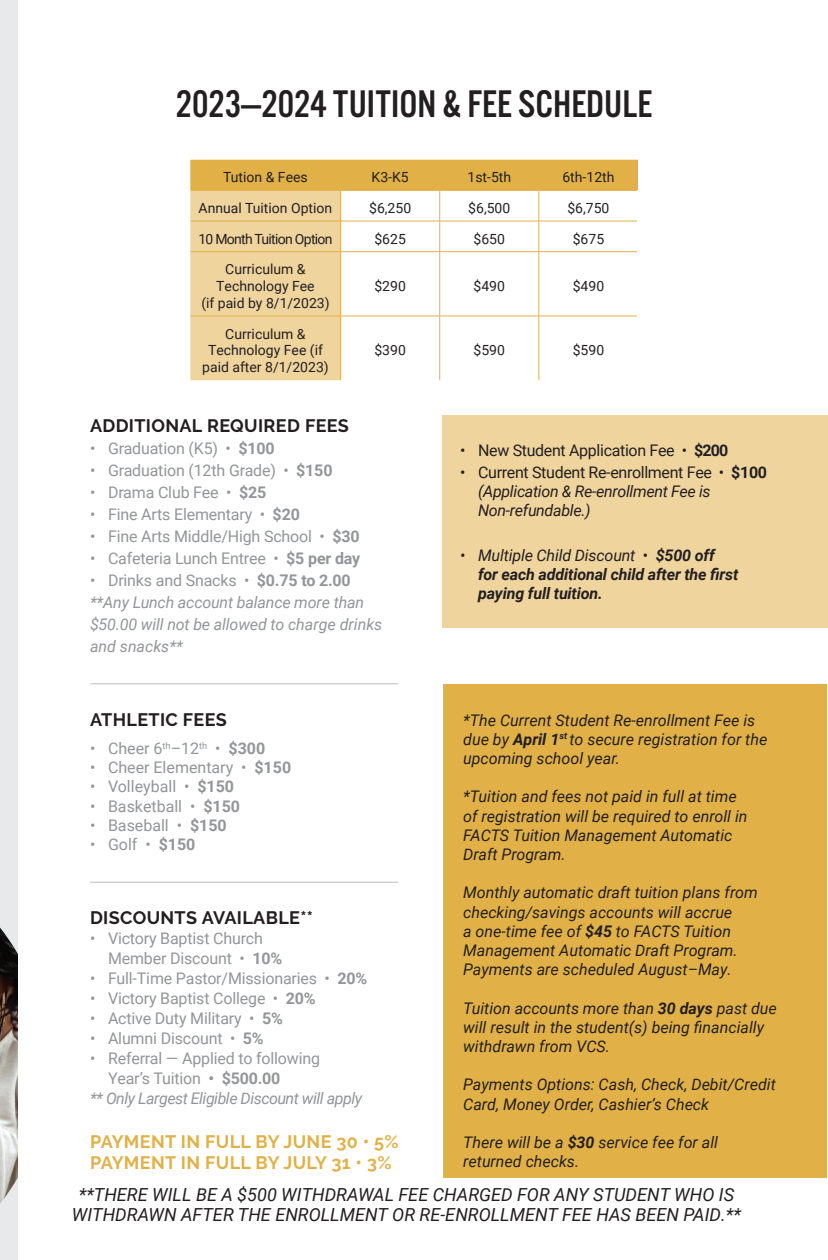
<style>
.page{position:relative;width:828px;height:1260px;background:#fff}
.page>*{position:absolute;margin:0;border:0;box-sizing:border-box;transform-origin:0 0}
.t1{font:40px "Alternate Got No 3 D";color:#231f20}
.t2{font:italic 18px/20px "Roboto";color:#231f20;text-align:center}
.t3{font:700 18px "Raleway";letter-spacing:.02em;color:#231f20}
.t4{font:700 18px/21.6px "Raleway";letter-spacing:.02em;color:#e1b148}
.t5{font:italic 16px/19.2px "Roboto";color:#231f20}
.t6{font:16px/20px "Roboto";letter-spacing:-.01em;color:#939598}
.t7{font:italic 16px/22px "Roboto";letter-spacing:-.01em;color:#939598}
.t8{font:italic 700 16px/19.2px "Roboto";letter-spacing:-.01em;color:#231f20}
.t9{font:italic 16px/19.2px "Roboto";letter-spacing:-.02em;color:#231f20}
.t10{font:italic 16px "Roboto";letter-spacing:-.03em;color:#939598}
.t11{font:16px "Roboto";letter-spacing:-.02em;color:#231f20}
.t12{font:14px/16.8px "Roboto";color:#231f20;text-align:center}
.t13{font:14px "Roboto";letter-spacing:-.05em;color:#231f20}
.s1{font-weight:700}
.s2{font-style:normal}
.s3{font-weight:700;font-style:normal}
.s4{font-family:"Roboto";font-weight:400}
.s5{font-weight:400}
.s6{font-weight:400;font-style:normal}
</style>
<div class="page">
<svg style="left:190px;top:160px;width:448px;height:220px"></svg>
<hr style="left:340px;top:160px;width:1px;height:30px;background:#e1b148">
<hr style="left:439px;top:160px;width:1px;height:30px;background:#e1b148">
<hr style="left:539px;top:160px;width:1px;height:30px;background:#e1b148">
<hr style="left:191px;top:190px;width:150px;height:1px;background:#e1b148">
<hr style="left:341px;top:190px;width:99px;height:1px;background:#e1b148">
<hr style="left:340px;top:191px;width:1px;height:30px;background:#e1b148">
<hr style="left:440px;top:190px;width:99px;height:1px;background:#e1b148">
<hr style="left:439px;top:191px;width:1px;height:30px;background:#e1b148">
<hr style="left:539px;top:190px;width:98px;height:1px;background:#e1b148">
<hr style="left:539px;top:191px;width:1px;height:30px;background:#e1b148">
<hr style="left:191px;top:221px;width:150px;height:1px;background:#e1b148">
<hr style="left:341px;top:221px;width:99px;height:1px;background:#e1b148">
<hr style="left:340px;top:221px;width:1px;height:30px;background:#e1b148">
<hr style="left:440px;top:221px;width:99px;height:1px;background:#e1b148">
<hr style="left:439px;top:221px;width:1px;height:30px;background:#e1b148">
<hr style="left:539px;top:221px;width:98px;height:1px;background:#e1b148">
<hr style="left:539px;top:221px;width:1px;height:30px;background:#e1b148">
<hr style="left:191px;top:251px;width:150px;height:1px;background:#e1b148">
<hr style="left:341px;top:251px;width:99px;height:1px;background:#e1b148">
<hr style="left:340px;top:252px;width:1px;height:64px;background:#e1b148">
<hr style="left:440px;top:251px;width:99px;height:1px;background:#e1b148">
<hr style="left:439px;top:252px;width:1px;height:64px;background:#e1b148">
<hr style="left:539px;top:251px;width:98px;height:1px;background:#e1b148">
<hr style="left:539px;top:252px;width:1px;height:64px;background:#e1b148">
<hr style="left:191px;top:316px;width:150px;height:1px;background:#e1b148">
<hr style="left:341px;top:316px;width:99px;height:1px;background:#e1b148">
<hr style="left:340px;top:316px;width:1px;height:64px;background:#e1b148">
<hr style="left:440px;top:316px;width:99px;height:1px;background:#e1b148">
<hr style="left:439px;top:316px;width:1px;height:64px;background:#e1b148">
<hr style="left:539px;top:316px;width:98px;height:1px;background:#e1b148">
<hr style="left:539px;top:316px;width:1px;height:64px;background:#e1b148">
<div style="left:0;top:0;width:18px;height:1260px;background:#e8e9ea"></div>
<img style="left:0;top:928px;width:18px;height:276px">
<div style="left:443px;top:415px;width:385px;height:213px;background:#efd49e"></div>
<div style="left:443px;top:684px;width:383px;height:494px;background:#e1b148"></div>
<hr style="left:90px;top:684px;width:308px;height:1px;background:#bcbdc0">
<hr style="left:90px;top:882px;width:308px;height:1px;background:#bcbdc0">
<h1 class="t1" style="left:176px;top:82px;width:478px">2023—2024 TUITION &amp; FEE SCHEDULE</h1>
<p class="t12" style="left:223px;top:168px;width:86px">Tution &amp; Fees</p>
<p class="t12" style="left:372px;top:168px;width:39px">K3-K5</p>
<p class="t12" style="left:467px;top:168px;width:45px">1st-5th</p>
<p class="t12" style="left:562px;top:168px;width:54px">6th-12th</p>
<p class="t12" style="left:199px;top:199px;width:135px">Annual Tuition Option</p>
<p class="t12" style="left:369px;top:199px;width:44px">$6,250</p>
<p class="t12" style="left:468px;top:199px;width:44px">$6,500</p>
<p class="t12" style="left:567px;top:199px;width:44px">$6,750</p>
<p class="t13" style="left:198px;top:229px;width:136px">10 Month Tuition Option</p>
<p class="t12" style="left:374px;top:230px;width:33px">$625</p>
<p class="t12" style="left:474px;top:230px;width:33px">$650</p>
<p class="t12" style="left:573px;top:230px;width:33px">$675</p>
<p class="t12" style="left:201px;top:260px;width:130px">Curriculum &amp;<br>Technology Fee<br>(if paid by 8/1/2023)</p>
<p class="t12" style="left:374px;top:277px;width:33px">$290</p>
<p class="t12" style="left:474px;top:277px;width:33px">$490</p>
<p class="t12" style="left:573px;top:277px;width:33px">$490</p>
<p class="t12" style="left:202px;top:325px;width:128px">Curriculum &amp;<br>Technology Fee (if paid after 8/1/2023)</p>
<p class="t12" style="left:374px;top:342px;width:33px">$390</p>
<p class="t12" style="left:474px;top:342px;width:33px">$590</p>
<p class="t12" style="left:573px;top:342px;width:33px">$590</p>
<p class="t3" style="left:90px;top:416px;width:260px">ADDITIONAL REQUIRED FEES</p>
<p class="t6" style="left:90px;top:438px;width:186px">• Graduation (K5) • <span class="s1">$100</span></p>
<p class="t6" style="left:90px;top:460px;width:244px">• Graduation (12th Grade) • <span class="s1">$150</span></p>
<p class="t6" style="left:90px;top:482px;width:178px">• Drama Club Fee • <span class="s1">$25</span></p>
<p class="t6" style="left:90px;top:504px;width:211px">• Fine Arts Elementary • <span class="s1">$20</span></p>
<p class="t6" style="left:90px;top:526px;width:271px">• Fine Arts Middle/High School • <span class="s1">$30</span></p>
<p class="t6" style="left:90px;top:548px;width:272px">• Cafeteria Lunch Entree • <span class="s1">$5 per day</span></p>
<p class="t7" style="left:90px;top:569px;width:294px"><span class="s2">• Drinks and Snacks •</span> <span class="s3">$0.75 to 2.00 </span>**Any Lunch account balance more than $50.00 will not be allowed to charge drinks and snacks**</p>
<p class="t3" style="left:90px;top:709px;width:138px">ATHLETIC FEES</p>
<p class="t6" style="left:90px;top:738px;width:177px">• Cheer 6<sup>th</sup>–12<sup>th</sup> • <span class="s1">$300</span></p>
<p class="t6" style="left:90px;top:757px;width:203px">• Cheer Elementary • <span class="s1">$150</span></p>
<p class="t6" style="left:90px;top:776px;width:146px">• Volleyball • <span class="s1">$150</span></p>
<p class="t6" style="left:90px;top:795px;width:152px">• Basketball • <span class="s1">$150</span></p>
<p class="t6" style="left:90px;top:815px;width:138px">• Baseball • <span class="s1">$150</span></p>
<p class="t6" style="left:90px;top:834px;width:107px">• Golf • <span class="s1">$150</span></p>
<p class="t3" style="left:90px;top:908px;width:225px">DISCOUNTS AVAILABLE**</p>
<p class="t6" style="left:108px;top:928px;width:176px;text-indent:-18px">• Victory Baptist Church<br>Member Discount • <span class="s1">10%</span></p>
<p class="t6" style="left:90px;top:968px;width:279px">• Full-Time Pastor/Missionaries • <span class="s1">20%</span></p>
<p class="t6" style="left:90px;top:988px;width:227px">• Victory Baptist College • <span class="s1">20%</span></p>
<p class="t6" style="left:90px;top:1008px;width:194px">• Active Duty Military • <span class="s1">5%</span></p>
<p class="t6" style="left:90px;top:1028px;width:175px">• Alumni Discount • <span class="s1">5%</span></p>
<p class="t6" style="left:90px;top:1048px;width:232px">• Referral — Applied to following</p>
<p class="t6" style="left:108px;top:1068px;width:174px">Year’s Tuition <span class="s1">• $500.00</span></p>
<p class="t10" style="left:90px;top:1087px;width:274px">** Only Largest Eligible Discount will apply</p>
<p class="t4" style="left:90px;top:1131px;width:310px">PAYMENT IN FULL BY JUNE 30 <span class="s4">•</span> 5%<br>PAYMENT IN FULL BY JULY 31 <span class="s4">•</span> 3%</p>
<p class="t11" style="left:460px;top:439px;width:270px">• New Student Application Fee • <span class="s1">$200</span></p>
<p class="t9" style="left:478px;top:462px;width:290px;text-indent:-18px"><span class="s2">• Current Student Re-enrollment Fee •</span> <span class="s3">$100 </span>(Application &amp; Re-enrollment Fee is<br>Non-refundable.)</p>
<p class="t8" style="left:478px;top:545px;width:262px;text-indent:-18px"><span class="s5">• Multiple Child Discount</span> <span class="s6">•</span> $500 off for each additional child after the first paying full tuition.</p>
<p class="t5" style="left:463px;top:710px;width:306px">*The Current Student Re-enrollment Fee is due by <span class="s1">April 1</span><sup>st</sup> to secure registration for the upcoming school year.</p>
<p class="t5" style="left:463px;top:786px;width:286px">*Tuition and fees not paid in full at time of registration will be required to enroll in FACTS Tuition Management Automatic Draft Program.</p>
<p class="t5" style="left:463px;top:882px;width:296px">Monthly automatic draft tuition plans from checking/savings accounts will accrue<br>a one-time fee of <span class="s1">$45</span> to FACTS Tuition Management Automatic Draft Program.<br>Payments are scheduled August–May.</p>
<p class="t5" style="left:463px;top:998px;width:315px">Tuition accounts more than <span class="s1">30 days</span> past due will result in the student(s) being financially withdrawn from VCS.</p>
<p class="t5" style="left:463px;top:1074px;width:314px">Payments Options: Cash, Check, Debit/Credit<br>Card, Money Order, Cashier’s Check</p>
<p class="t5" style="left:463px;top:1132px;width:256px">There will be a <span class="s1">$30</span> service fee for all returned checks.</p>
<p class="t2" style="left:72px;top:1184px;width:671px">**THERE WILL BE A $500 WITHDRAWAL FEE CHARGED FOR ANY STUDENT WHO IS<br>WITHDRAWN AFTER THE ENROLLMENT OR RE-ENROLLMENT FEE HAS BEEN PAID.**</p>
</div>
